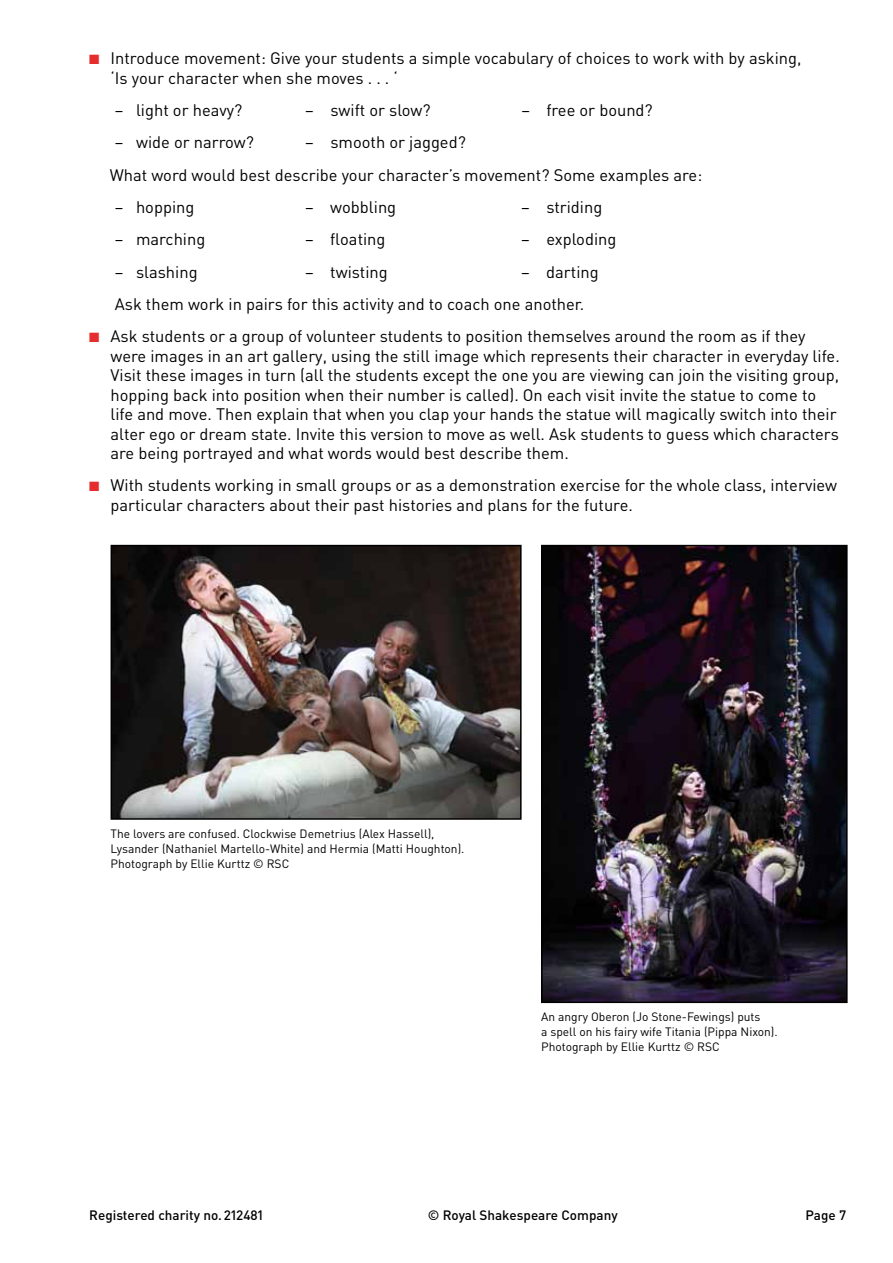
<style>
.page{position:relative;width:893px;height:1263px;background:#fff}
.page>*{position:absolute;margin:0;border:0;box-sizing:border-box;transform-origin:0 0}
.t1{font:16.5px/19.5px "DIN";color:#000}
.t2{font:500 13.5px "DIN";color:#000}
.t3{font:12px/15px "DIN";color:#000}
.s1{color:#e52d2e}
</style>
<div class="page">
<img style="left:114px;top:548px;width:405px;height:269px">
<div style="left:111px;top:545px;width:411px;height:275px;border:2px solid #000"></div>
<img style="left:544px;top:548px;width:301px;height:452px">
<div style="left:541px;top:545px;width:307px;height:458px;border:2px solid #000"></div>
<p class="t1" style="left:111px;top:48px;width:692px;text-indent:-21px"><span class="s1">■</span> Introduce movement: Give your students a simple vocabulary of choices to work with by asking, ‘Is your character when she moves . . . ‘</p>
<p class="t1" style="left:115px;top:100px;width:129px">− light or heavy?</p>
<p class="t1" style="left:305px;top:100px;width:127px">– swift or slow?</p>
<p class="t1" style="left:521px;top:100px;width:133px">– free or bound?</p>
<p class="t1" style="left:115px;top:132px;width:141px">− wide or narrow?</p>
<p class="t1" style="left:305px;top:132px;width:162px">– smooth or jagged?</p>
<p class="t1" style="left:110px;top:165px;width:594px">What word would best describe your character’s movement? Some examples are:</p>
<p class="t1" style="left:115px;top:197px;width:81px">− hopping</p>
<p class="t1" style="left:305px;top:197px;width:92px">– wobbling</p>
<p class="t1" style="left:521px;top:197px;width:83px">– striding</p>
<p class="t1" style="left:115px;top:229px;width:92px">− marching</p>
<p class="t1" style="left:305px;top:229px;width:82px">– floating</p>
<p class="t1" style="left:521px;top:229px;width:97px">– exploding</p>
<p class="t1" style="left:115px;top:261px;width:84px">− slashing</p>
<p class="t1" style="left:305px;top:261px;width:84px">– twisting</p>
<p class="t1" style="left:115px;top:255px;width:486px;line-height:32.2px;text-indent:406px">– darting<br>Ask them work in pairs for this activity and to coach one another.</p>
<p class="t1" style="left:111px;top:326px;width:731px;text-indent:-21px"><span class="s1">■</span> Ask students or a group of volunteer students to position themselves around the room as if they were images in an art gallery, using the still image which represents their character in everyday life.<br>Visit these images in turn (all the students except the one you are viewing can join the visiting group, hopping back into position when their number is called). On each visit invite the statue to come to life and move. Then explain that when you clap your hands the statue will magically switch into their alter ego or dream state. Invite this version to move as well. Ask students to guess which characters are being portrayed and what words would best describe them.</p>
<p class="t1" style="left:111px;top:475px;width:728px;text-indent:-21px"><span class="s1">■</span> With students working in small groups or as a demonstration exercise for the whole class, interview particular characters about their past histories and plans for the future.</p>
<p class="t3" style="left:111px;top:826px;width:355px">The lovers are confused. Clockwise Demetrius (Alex Hassell),<br>Lysander (Nathaniel Martello-White) and Hermia (Matti Houghton).<br>Photograph by Ellie Kurttz © RSC</p>
<p class="t3" style="left:541px;top:1009px;width:238px">An angry Oberon (Jo Stone-Fewings) puts<br>a spell on his fairy wife Titania (Pippa Nixon).<br>Photograph by Ellie Kurttz © RSC</p>
<p class="t2" style="left:89px;top:1207px;width:176px">Registered charity no. 212481</p>
<p class="t2" style="left:428px;top:1207px;width:191px">© Royal Shakespeare Company</p>
<p class="t2" style="left:806px;top:1207px;width:42px">Page 7</p>
</div>
